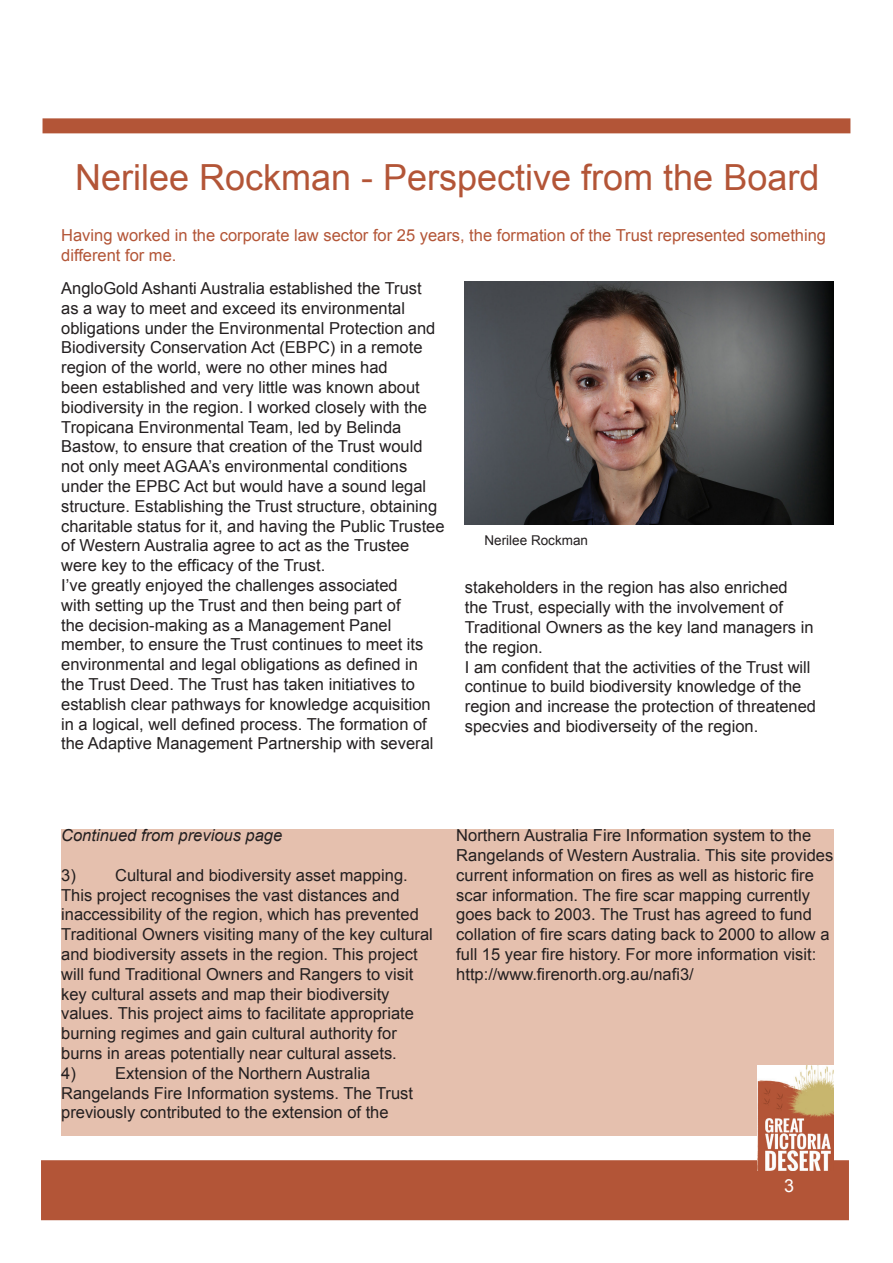
<style>
.page{position:relative;width:893px;height:1263px;background:#fff}
.page>*{position:absolute;margin:0;border:0;box-sizing:border-box;transform-origin:0 0}
.t1{font:36px "Arial";color:#b35537}
.t2{font:18px "Arial";color:#fff}
.t3{font:16.5px/19.8px "Arial";color:#231f20}
.t4{font:16.5px/19.8px "Arial";color:#b35537}
.t5{font:italic 16.5px "Arial";color:#231f20}
.t6{font:13.5px "Arial";color:#231f20}
</style>
<div class="page">
<div style="left:43px;top:118px;width:807px;height:15px;background:#b35537"></div>
<div style="left:41px;top:1160px;width:808px;height:60px;background:#b35537"></div>
<img style="left:465px;top:282px;width:368px;height:243px">
<div style="left:61px;top:829px;width:772px;height:307px;background:#e5c0ae"></div>
<img style="left:758px;top:1065px;width:75px;height:105px">
<p class="t1" style="left:75px;top:154px;width:746px">Nerilee Rockman - Perspective from the Board</p>
<p class="t4" style="left:61px;top:225px;width:766px">Having worked in the corporate law sector for 25 years, the formation of the Trust represented something different for me.</p>
<p class="t3" style="left:61px;top:278px;width:385px">AngloGold Ashanti Australia established the Trust<br>as a way to meet and exceed its environmental obligations under the Environmental Protection and Biodiversity Conservation Act (EBPC) in a remote region of the world, were no other mines had<br>been established and very little was known about biodiversity in the region. I worked closely with the Tropicana Environmental Team, led by Belinda Bastow, to ensure that creation of the Trust would not only meet AGAA’s environmental conditions under the EPBC Act but would have a sound legal structure. Establishing the Trust structure, obtaining charitable status for it, and having the Public Trustee of Western Australia agree to act as the Trustee were key to the efficacy of the Trust.</p>
<p class="t3" style="left:61px;top:575px;width:374px">I’ve greatly enjoyed the challenges associated<br>with setting up the Trust and then being part of<br>the decision-making as a Management Panel member, to ensure the Trust continues to meet its environmental and legal obligations as defined in the Trust Deed. The Trust has taken initiatives to establish clear pathways for knowledge acquisition in a logical, well defined process. The formation of the Adaptive Management Partnership with several</p>
<p class="t6" style="left:484px;top:531px;width:105px">Nerilee Rockman</p>
<p class="t3" style="left:465px;top:578px;width:350px">stakeholders in the region has also enriched the Trust, especially with the involvement of Traditional Owners as the key land managers in the region.</p>
<p class="t3" style="left:465px;top:657px;width:353px">I am confident that the activities of the Trust will continue to build biodiversity knowledge of the region and increase the protection of threatened specvies and biodiverseity of the region.</p>
<p class="t5" style="left:61px;top:825px;width:223px">Continued from previous page</p>
<p class="t3" style="left:61px;top:865px;width:373px">3) Cultural and biodiversity asset mapping.<br>This project recognises the vast distances and inaccessibility of the region, which has prevented Traditional Owners visiting many of the key cultural and biodiversity assets in the region. This project will fund Traditional Owners and Rangers to visit key cultural assets and map their biodiversity values. This project aims to facilitate appropriate burning regimes and gain cultural authority for burns in areas potentially near cultural assets.</p>
<p class="t3" style="left:61px;top:1063px;width:353px">4) Extension of the Northern Australia<br>Rangelands Fire Information systems. The Trust previously contributed to the extension of the</p>
<p class="t3" style="left:456px;top:826px;width:379px">Northern Australia Fire Information system to the Rangelands of Western Australia. This site provides current information on fires as well as historic fire scar information. The fire scar mapping currently goes back to 2003. The Trust has agreed to fund collation of fire scars dating back to 2000 to allow a full 15 year fire history. For more information visit: http://www.firenorth.org.au/nafi3/</p>
<p class="t2" style="left:784px;top:1173px;width:12px">3</p>
</div>
